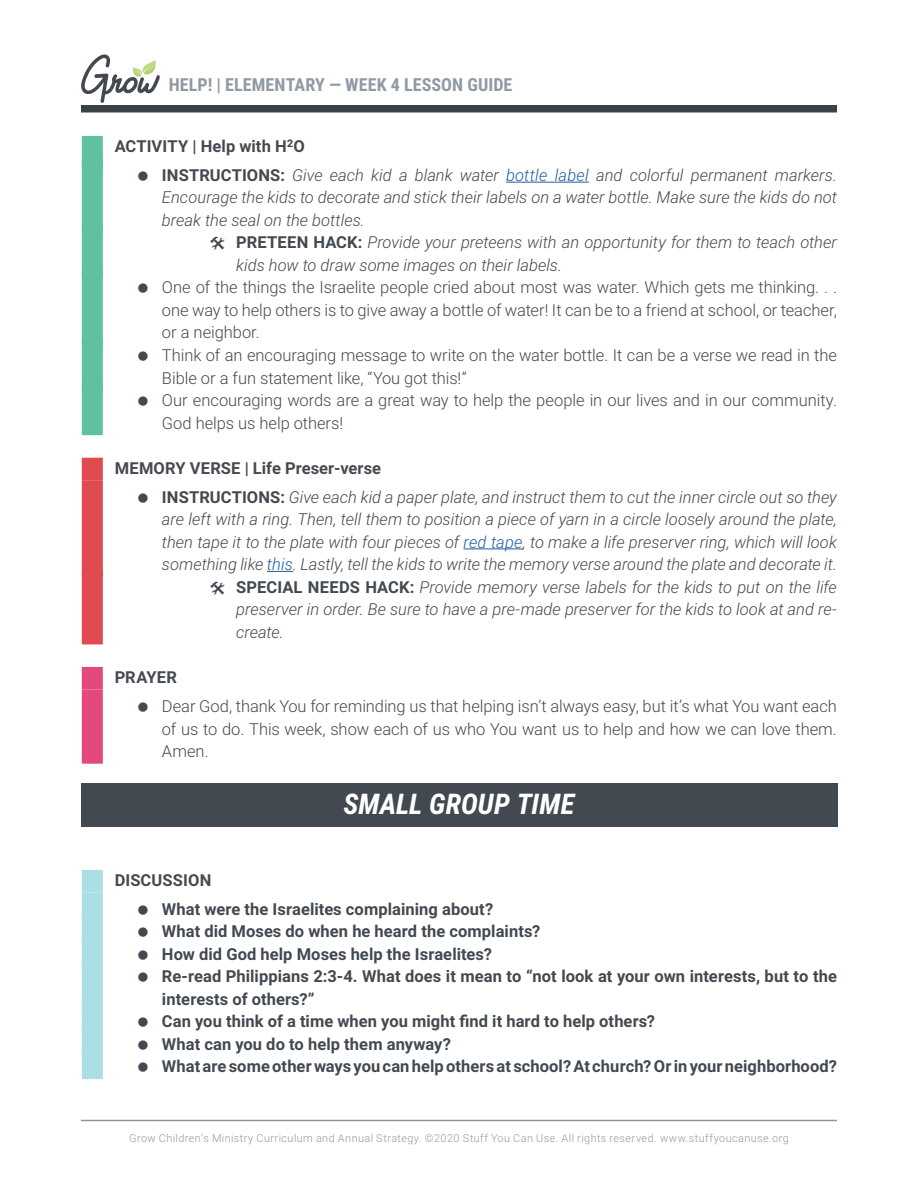
<style>
.page{position:relative;width:918px;height:1188px;background:#fff}
.page>*{position:absolute;margin:0;border:0;box-sizing:border-box;transform-origin:0 0}
.t1{font:italic 700 28.5px "Roboto Condensed";color:#fff}
.t2{font:700 18px "Roboto Condensed";letter-spacing:.005em;color:#909aa4}
.t3{font:italic 300 16.5px/29.2px "Roboto";color:#424950}
.t4{font:300 16.5px/22.5px "Roboto";letter-spacing:-.005em;color:#424950}
.t5{font:700 16.5px/22.5px "Roboto";letter-spacing:.005em;color:#424950}
.t6{font:700 16.5px "Roboto";letter-spacing:.01em;color:#454a50}
.t7{font:300 10.8px "Roboto";letter-spacing:.04em;color:#8e99a5}
.s1{font-weight:700;font-style:normal;color:#454a50}
.s2{font-weight:700;font-style:normal}
.s3{color:#205d9e}
</style>
<div class="page">
<div style="left:81px;top:105px;width:756px;height:7px;background:#3c4145"></div>
<svg style="left:81px;top:54px;width:79px;height:49px"></svg>
<hr style="left:81px;top:1120px;width:756px;height:1px;background:#8c949d">
<div style="left:82px;top:136px;width:21px;height:33px;background:#5fc19f"></div>
<div style="left:82px;top:158px;width:21px;height:75px;background:#5fc19f"></div>
<hr style="left:506px;top:182px;width:83px;height:1px;background:#205d9e">
<div style="left:82px;top:226px;width:21px;height:52px;background:#5fc19f"></div>
<div style="left:82px;top:271px;width:21px;height:74px;background:#5fc19f"></div>
<div style="left:82px;top:338px;width:21px;height:52px;background:#5fc19f"></div>
<div style="left:82px;top:383px;width:21px;height:52px;background:#5fc19f"></div>
<div style="left:82px;top:458px;width:21px;height:22px;background:#e04b50"></div>
<div style="left:82px;top:480px;width:21px;height:97px;background:#e04b50"></div>
<hr style="left:464px;top:549px;width:59px;height:1px;background:#205d9e">
<svg style="left:267px;top:571px;width:26px;height:1px"></svg>
<div style="left:82px;top:570px;width:21px;height:74px;background:#e04b50"></div>
<div style="left:82px;top:667px;width:21px;height:22px;background:#e3497f"></div>
<div style="left:82px;top:689px;width:21px;height:75px;background:#e3497f"></div>
<div style="left:81px;top:783px;width:756px;height:43px;background:#424950"></div>
<div style="left:82px;top:870px;width:21px;height:22px;background:#acdee6"></div>
<div style="left:82px;top:892px;width:21px;height:30px;background:#acdee6"></div>
<div style="left:82px;top:915px;width:21px;height:29px;background:#acdee6"></div>
<div style="left:82px;top:937px;width:21px;height:30px;background:#acdee6"></div>
<div style="left:82px;top:960px;width:21px;height:52px;background:#acdee6"></div>
<div style="left:82px;top:1005px;width:21px;height:29px;background:#acdee6"></div>
<div style="left:82px;top:1027px;width:21px;height:30px;background:#acdee6"></div>
<div style="left:82px;top:1050px;width:21px;height:29px;background:#acdee6"></div>
<p class="t2" style="left:169px;top:78px;width:345px">HELP! | ELEMENTARY — WEEK 4 LESSON GUIDE</p>
<p class="t3" style="left:162px;top:131px;width:676px;text-indent:-47px"><span class="s1">ACTIVITY | Help with H</span><sup>2</sup><span class="s1">O<br></span><span class="s2">INSTRUCTIONS:</span> Give each kid a blank water <span class="s3">bottle label</span> and colorful permanent markers.</p>
<p class="t3" style="left:162px;top:182px;width:676px">Encourage the kids to decorate and stick their labels on a water bottle. Make sure the kids do not</p>
<p class="t3" style="left:162px;top:205px;width:204px">break the seal on the bottles.</p>
<p class="t3" style="left:236px;top:227px;width:602px"><span class="s2">PRETEEN HACK:</span> Provide your preteens with an opportunity for them to teach other</p>
<p class="t3" style="left:236px;top:250px;width:327px">kids how to draw some images on their labels.</p>
<p class="t4" style="left:162px;top:278px;width:677px">One of the things the Israelite people cried about most was water. Which gets me thinking. . . one way to help others is to give away a bottle of water! It can be to a friend at school, or teacher, or a neighbor.<br>Think of an encouraging message to write on the water bottle. It can be a verse we read in the Bible or a fun statement like, “You got this!”<br>Our encouraging words are a great way to help the people in our lives and in our community.<br>God helps us help others!</p>
<p class="t3" style="left:162px;top:452px;width:676px;text-indent:-47px"><span class="s1">MEMORY VERSE | Life Preser-verse<br></span><span class="s2">INSTRUCTIONS:</span> Give each kid a paper plate, and instruct them to cut the inner circle out so they</p>
<p class="t3" style="left:162px;top:504px;width:676px">are left with a ring. Then, tell them to position a piece of yarn in a circle loosely around the plate,</p>
<p class="t3" style="left:162px;top:528px;width:676px">then tape it to the plate with four pieces of <span class="s3">red tape</span>, to make a life preserver ring, which will look</p>
<p class="t3" style="left:162px;top:551px;width:676px">something like <span class="s3">this</span>. Lastly, tell the kids to write the memory verse around the plate and decorate it.</p>
<p class="t3" style="left:236px;top:572px;width:602px"><span class="s2">SPECIAL NEEDS HACK:</span> Provide memory verse labels for the kids to put on the life</p>
<p class="t3" style="left:236px;top:594px;width:602px">preserver in order. Be sure to have a pre-made preserver for the kids to look at and re-</p>
<p class="t3" style="left:236px;top:617px;width:49px">create.</p>
<p class="t6" style="left:115px;top:670px;width:64px">PRAYER</p>
<p class="t4" style="left:162px;top:694px;width:676px;text-align:justify">Dear God, thank You for reminding us that helping isn’t always easy, but it’s what You want each of us to do. This week, show each of us who You want us to help and how we can love them.<br>Amen.</p>
<h1 class="t1" style="left:343px;top:787px;width:233px">SMALL GROUP TIME</h1>
<p class="t6" style="left:115px;top:873px;width:98px">DISCUSSION</p>
<p class="t5" style="left:162px;top:899px;width:677px">What were the Israelites complaining about?<br>What did Moses do when he heard the complaints?<br>How did God help Moses help the Israelites?<br>Re-read Philippians 2:3-4. What does it mean to “not look at your own interests, but to the interests of others?”<br>Can you think of a time when you might find it hard to help others?<br>What can you do to help them anyway?<br>What are some other ways you can help others at school? At church? Or in your neighborhood?</p>
<p class="t7" style="left:129px;top:1134px;width:661px">Grow Children's Ministry Curriculum and Annual Strategy. ©2020 Stuff You Can Use. All rights reserved. www.stuffyoucanuse.org</p>
</div>
